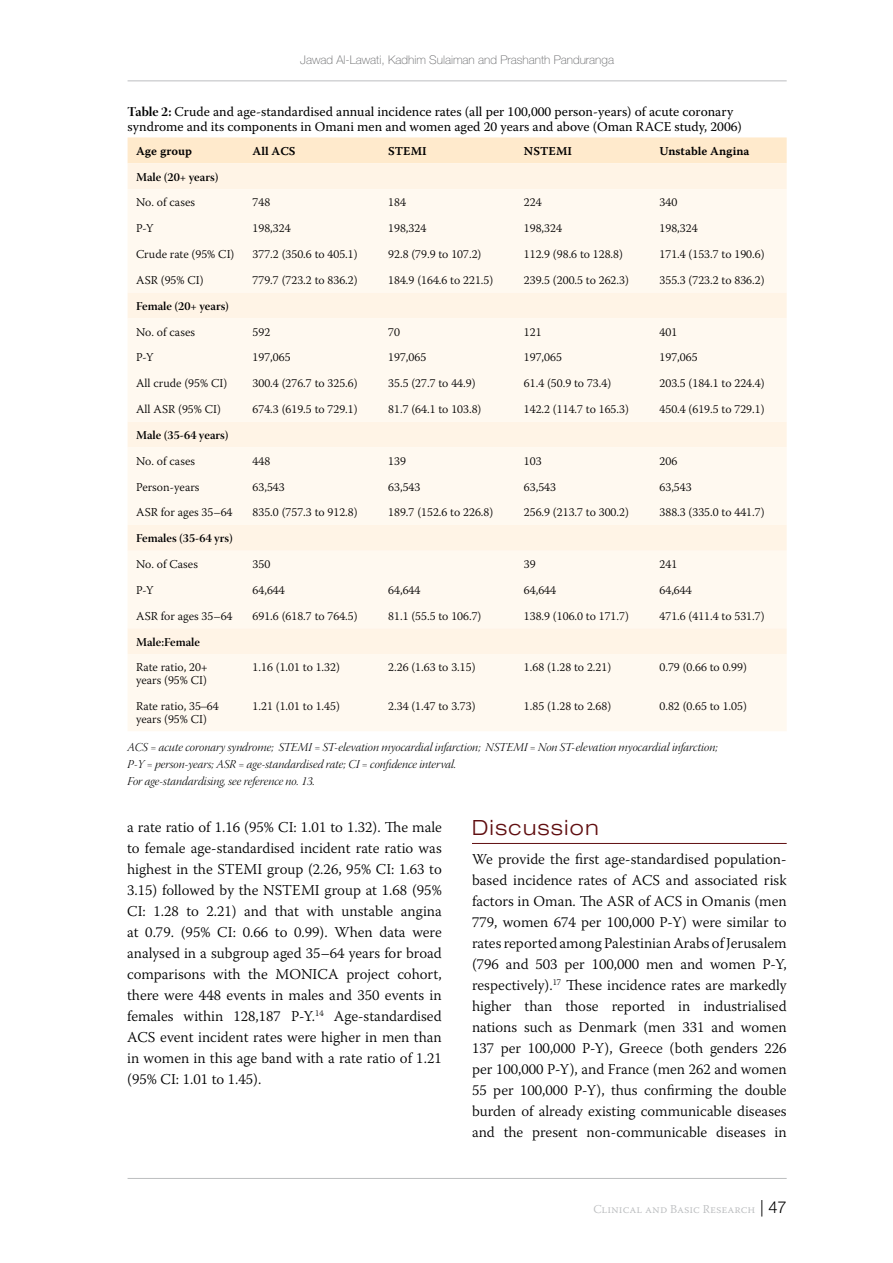
<style>
.page{position:relative;width:893px;height:1263px;background:#fff}
.page>*{position:absolute;margin:0;border:0;box-sizing:border-box;transform-origin:0 0}
.t1{font:300 expanded 21px "Helvetica Neue LT Pro";letter-spacing:.075em;color:#600e10}
.t2{font:300 15px/21px "Warnock Pro";color:#000;text-align:justify}
.t3{font:13.5px/15.8px "Warnock Pro";color:#000}
.t4{font:300 12px/12.8px "Warnock Pro";color:#000}
.t5{font:12px/17px "Warnock Pro Light It Disp";color:#000}
.t6{font:12px "Warnock Pro Semibold Subh";color:#000}
.t7{font:100 12px "Helvetica Neue LT Pro";color:#636466}
.t8{font:12px "Warnock Pro Semibold Capt";color:#000}
.t9{font:300 12px "Warnock Pro";color:#bcbec0}
.s1{font-family:"Warnock Pro Bold Disp"}
.s2{font-family:"Times New Roman";font-weight:400}
.s3{font-family:"Helvetica Neue LT Pro";font-size:16.5px;color:#000}
</style>
<div class="page">
<hr style="left:128px;top:81px;width:659px;height:1px;background:#bcbec0">
<hr style="left:128px;top:1178px;width:659px;height:1px;background:#bcbec0">
<hr style="left:472px;top:843px;width:315px;height:1px;background:#600e10">
<div style="left:128px;top:137px;width:659px;height:26px;background:#ffeacc"></div>
<div style="left:128px;top:163px;width:659px;height:26px;background:#fff4e6"></div>
<svg style="left:128px;top:189px;width:659px;height:542px;fill:#fff9f0"></svg>
<p class="t7" style="left:300px;top:53px;width:315px">Jawad Al-Lawati, Kadhim Sulaiman and Prashanth Panduranga</p>
<p class="t3" style="left:128px;top:103px;width:616px"><span class="s1">Table 2:</span> Crude and age-standardised annual incidence rates (all per 100,000 person-years) of acute coronary syndrome and its components in Omani men and women aged 20 years and above (Oman RACE study, 2006)</p>
<p class="t8" style="left:136px;top:144px;width:57px">Age group</p>
<p class="t8" style="left:253px;top:144px;width:44px">All ACS</p>
<p class="t8" style="left:388px;top:144px;width:40px">STEMI</p>
<p class="t8" style="left:524px;top:144px;width:50px">NSTEMI</p>
<p class="t8" style="left:659px;top:144px;width:91px">Unstable Angina</p>
<p class="t6" style="left:136px;top:169px;width:84px">Male (20+ years)</p>
<p class="t4" style="left:136px;top:196px;width:61px">No. of cases</p>
<p class="t4" style="left:253px;top:196px;width:19px">748</p>
<p class="t4" style="left:388px;top:196px;width:19px">184</p>
<p class="t4" style="left:524px;top:196px;width:19px">224</p>
<p class="t4" style="left:659px;top:196px;width:19px">340</p>
<p class="t4" style="left:136px;top:222px;width:19px">P-Y</p>
<p class="t4" style="left:253px;top:222px;width:40px">198,324</p>
<p class="t4" style="left:388px;top:222px;width:40px">198,324</p>
<p class="t4" style="left:524px;top:222px;width:40px">198,324</p>
<p class="t4" style="left:659px;top:222px;width:40px">198,324</p>
<p class="t4" style="left:136px;top:248px;width:100px">Crude rate (95% CI)</p>
<p class="t4" style="left:253px;top:248px;width:107px">377.2 (350.6 to 405.1)</p>
<p class="t4" style="left:388px;top:248px;width:95px">92.8 (79.9 to 107.2)</p>
<p class="t4" style="left:524px;top:248px;width:101px">112.9 (98.6 to 128.8)</p>
<p class="t4" style="left:659px;top:248px;width:107px">171.4 (153.7 to 190.6)</p>
<p class="t4" style="left:136px;top:273px;width:69px">ASR (95% CI)</p>
<p class="t4" style="left:253px;top:273px;width:107px">779.7 (723.2 to 836.2)</p>
<p class="t4" style="left:388px;top:273px;width:107px">184.9 (164.6 to 221.5)</p>
<p class="t4" style="left:524px;top:273px;width:107px">239.5 (200.5 to 262.3)</p>
<p class="t4" style="left:659px;top:273px;width:107px">355.3 (723.2 to 836.2)</p>
<p class="t6" style="left:136px;top:299px;width:95px">Female (20+ years)</p>
<p class="t4" style="left:136px;top:325px;width:61px">No. of cases</p>
<p class="t4" style="left:253px;top:325px;width:19px">592</p>
<p class="t4" style="left:388px;top:325px;width:13px">70</p>
<p class="t4" style="left:524px;top:325px;width:19px">121</p>
<p class="t4" style="left:659px;top:325px;width:19px">401</p>
<p class="t4" style="left:136px;top:351px;width:19px">P-Y</p>
<p class="t4" style="left:253px;top:351px;width:40px">197,065</p>
<p class="t4" style="left:388px;top:351px;width:40px">197,065</p>
<p class="t4" style="left:524px;top:351px;width:40px">197,065</p>
<p class="t4" style="left:659px;top:351px;width:40px">197,065</p>
<p class="t4" style="left:136px;top:377px;width:93px">All crude (95% CI)</p>
<p class="t4" style="left:253px;top:377px;width:107px">300.4 (276.7 to 325.6)</p>
<p class="t4" style="left:388px;top:377px;width:89px">35.5 (27.7 to 44.9)</p>
<p class="t4" style="left:524px;top:377px;width:89px">61.4 (50.9 to 73.4)</p>
<p class="t4" style="left:659px;top:377px;width:107px">203.5 (184.1 to 224.4)</p>
<p class="t4" style="left:136px;top:402px;width:86px">All ASR (95% CI)</p>
<p class="t4" style="left:253px;top:402px;width:107px">674.3 (619.5 to 729.1)</p>
<p class="t4" style="left:388px;top:402px;width:95px">81.7 (64.1 to 103.8)</p>
<p class="t4" style="left:524px;top:402px;width:107px">142.2 (114.7 to 165.3)</p>
<p class="t4" style="left:659px;top:402px;width:107px">450.4 (619.5 to 729.1)</p>
<p class="t6" style="left:136px;top:428px;width:94px">Male (35-64 years)</p>
<p class="t4" style="left:136px;top:454px;width:61px">No. of cases</p>
<p class="t4" style="left:253px;top:454px;width:19px">448</p>
<p class="t4" style="left:388px;top:454px;width:19px">139</p>
<p class="t4" style="left:524px;top:454px;width:19px">103</p>
<p class="t4" style="left:659px;top:454px;width:19px">206</p>
<p class="t4" style="left:136px;top:480px;width:65px">Person-years</p>
<p class="t4" style="left:253px;top:480px;width:34px">63,543</p>
<p class="t4" style="left:388px;top:480px;width:34px">63,543</p>
<p class="t4" style="left:524px;top:480px;width:34px">63,543</p>
<p class="t4" style="left:659px;top:480px;width:34px">63,543</p>
<p class="t4" style="left:136px;top:506px;width:98px">ASR for ages 35–64</p>
<p class="t4" style="left:253px;top:506px;width:107px">835.0 (757.3 to 912.8)</p>
<p class="t4" style="left:388px;top:506px;width:107px">189.7 (152.6 to 226.8)</p>
<p class="t4" style="left:524px;top:506px;width:107px">256.9 (213.7 to 300.2)</p>
<p class="t4" style="left:659px;top:506px;width:107px">388.3 (335.0 to 441.7)</p>
<p class="t6" style="left:136px;top:531px;width:98px">Females (35-64 yrs)</p>
<p class="t4" style="left:136px;top:557px;width:63px">No. of Cases</p>
<p class="t4" style="left:253px;top:557px;width:19px">350</p>
<p class="t4" style="left:524px;top:557px;width:13px">39</p>
<p class="t4" style="left:659px;top:557px;width:19px">241</p>
<p class="t4" style="left:136px;top:583px;width:19px">P-Y</p>
<p class="t4" style="left:253px;top:583px;width:34px">64,644</p>
<p class="t4" style="left:388px;top:583px;width:34px">64,644</p>
<p class="t4" style="left:524px;top:583px;width:34px">64,644</p>
<p class="t4" style="left:659px;top:583px;width:34px">64,644</p>
<p class="t4" style="left:136px;top:609px;width:98px">ASR for ages 35–64</p>
<p class="t4" style="left:253px;top:609px;width:107px">691.6 (618.7 to 764.5)</p>
<p class="t4" style="left:388px;top:609px;width:95px">81.1 (55.5 to 106.7)</p>
<p class="t4" style="left:524px;top:609px;width:107px">138.9 (106.0 to 171.7)</p>
<p class="t4" style="left:659px;top:609px;width:107px">471.6 (411.4 to 531.7)</p>
<p class="t6" style="left:136px;top:634px;width:65px">Male:Female</p>
<p class="t4" style="left:136px;top:661px;width:73px">Rate ratio, 20+ years (95% CI)</p>
<p class="t4" style="left:253px;top:661px;width:89px">1.16 (1.01 to 1.32)</p>
<p class="t4" style="left:388px;top:661px;width:89px">2.26 (1.63 to 3.15)</p>
<p class="t4" style="left:524px;top:661px;width:89px">1.68 (1.28 to 2.21)</p>
<p class="t4" style="left:659px;top:661px;width:89px">0.79 (0.66 to 0.99)</p>
<p class="t4" style="left:136px;top:699px;width:84px">Rate ratio, 35<span class="s2">–</span>64 years (95% CI)</p>
<p class="t4" style="left:253px;top:699px;width:89px">1.21 (1.01 to 1.45)</p>
<p class="t4" style="left:388px;top:699px;width:89px">2.34 (1.47 to 3.73)</p>
<p class="t4" style="left:524px;top:699px;width:89px">1.85 (1.28 to 2.68)</p>
<p class="t4" style="left:659px;top:699px;width:89px">0.82 (0.65 to 1.05)</p>
<p class="t5" style="left:128px;top:739px;width:592px">ACS = acute coronary syndrome; STEMI = ST-elevation myocardial infarction; NSTEMI = Non ST-elevation myocardial infarction;<br>P-Y = person-years; ASR = age-standardised rate; CI = confidence interval.<br>For age-standardising, see reference no. 13.</p>
<p class="t2" style="left:127px;top:816px;width:316px">a rate ratio of 1.16 (95% CI: 1.01 to 1.32). The male to female age-standardised incident rate ratio was highest in the STEMI group (2.26, 95% CI: 1.63 to 3.15) followed by the NSTEMI group at 1.68 (95% CI: 1.28 to 2.21) and that with unstable angina at 0.79. (95% CI: 0.66 to 0.99). When data were analysed in a subgroup aged 35–64 years for broad comparisons with the MONICA project cohort, there were 448 events in males and 350 events in females within 128,187 P-Y.<sup>14</sup> Age-standardised ACS event incident rates were higher in men than in women in this age band with a rate ratio of 1.21 (95% CI: 1.01 to 1.45).</p>
<h1 class="t1" style="left:472px;top:815px;width:128px">Discussion</h1>
<p class="t2" style="left:472px;top:849px;width:316px">We provide the first age-standardised population&shy;based incidence rates of ACS and associated risk factors in Oman. The ASR of ACS in Omanis (men 779, women 674 per 100,000 P-Y) were similar to rates reported among Palestinian Arabs of Jerusalem (796 and 503 per 100,000 men and women P-Y, respectively).<sup>17</sup> These incidence rates are markedly higher than those reported in industrialised nations such as Denmark (men 331 and women 137 per 100,000 P-Y), Greece (both genders 226 per 100,000 P-Y), and France (men 262 and women 55 per 100,000 P-Y), thus confirming the double burden of already existing communicable diseases and the present non-communicable diseases in</p>
<p class="t9" style="left:593px;top:1201px;width:195px">Clinical and Basic Research <span class="s3">| 47</span></p>
</div>
